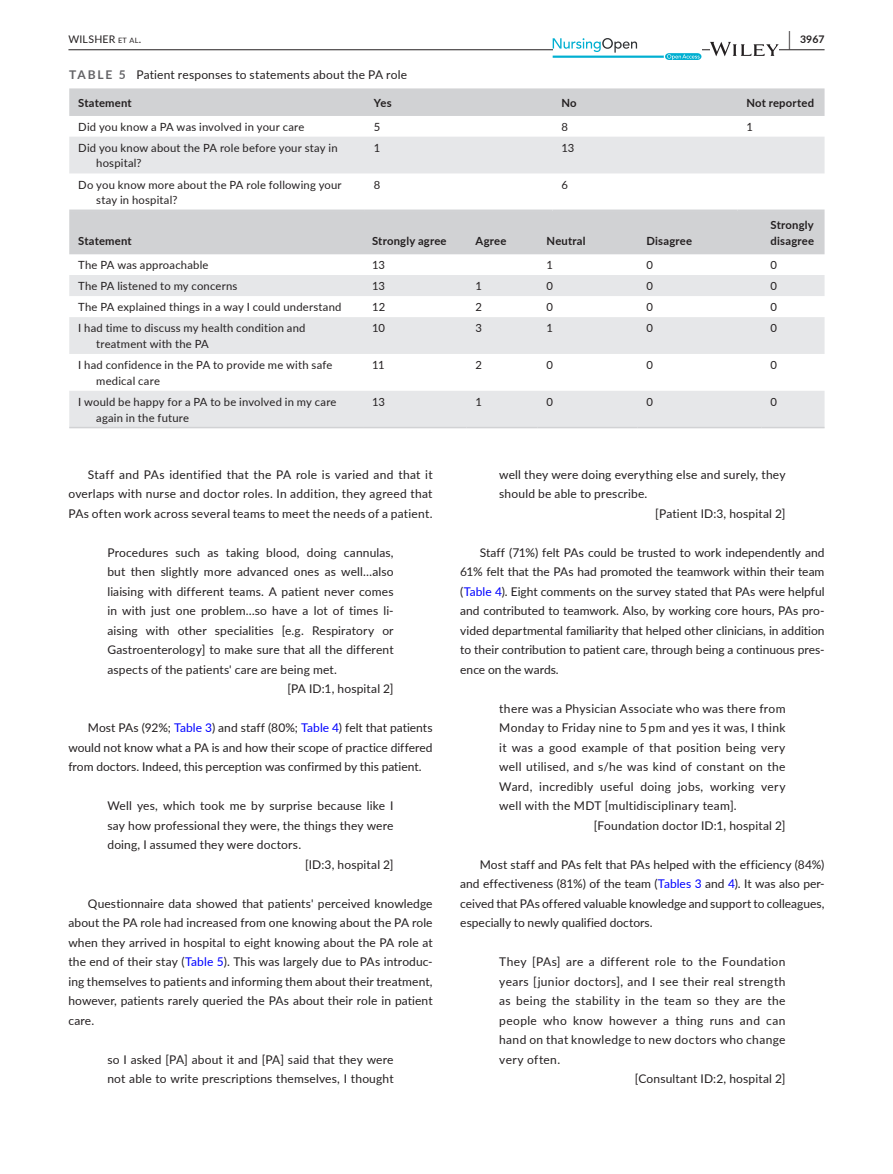
<style>
.page{position:relative;width:893px;height:1174px;background:#fff}
.page>*{position:absolute;margin:0;border:0;box-sizing:border-box;transform-origin:0 0}
.t1{font:12px/19.5px "Lato";letter-spacing:.015em;color:#231f20;text-align:justify}
.t2{font:11.25px/15.8px "Lato";letter-spacing:.015em;color:#231f20}
.t3{font:700 11.25px/15.8px "Lato";letter-spacing:.02em;color:#231f20}
.t4{font:10.5px "Lato";letter-spacing:.02em;color:#231f20}
.t5{font:700 10.5px "Lato";color:#231f20}
.s1{font-size:7.35px}
.s2{font-size:19.5px}
.s3{font-weight:700;color:#636366}
.s4{color:#00f}
</style>
<div class="page">
<hr style="left:68px;top:49px;width:756px;height:1px;background:#231f20">
<svg style="left:553px;top:38px;width:148px;height:22px"></svg>
<svg style="left:710px;top:42px;width:69px;height:14px"></svg>
<div style="left:69px;top:88px;width:755px;height:28px;background:#d1d2d4"></div>
<div style="left:69px;top:137px;width:755px;height:36px;background:#e6e7e9"></div>
<hr style="left:69px;top:209px;width:296px;height:2px;background:#d1d2d4">
<hr style="left:365px;top:209px;width:187px;height:2px;background:#d1d2d4">
<hr style="left:552px;top:209px;width:185px;height:2px;background:#d1d2d4">
<hr style="left:737px;top:209px;width:87px;height:2px;background:#d1d2d4">
<div style="left:69px;top:211px;width:755px;height:43px;background:#d1d2d4"></div>
<svg style="left:69px;top:275px;width:755px;height:152px;fill:#e6e7e9"></svg>
<hr style="left:69px;top:427px;width:294px;height:1px;background:#d1d2d4">
<hr style="left:363px;top:427px;width:104px;height:1px;background:#d1d2d4">
<hr style="left:467px;top:427px;width:70px;height:1px;background:#d1d2d4">
<hr style="left:537px;top:427px;width:100px;height:1px;background:#d1d2d4">
<hr style="left:637px;top:427px;width:125px;height:1px;background:#d1d2d4">
<hr style="left:762px;top:427px;width:62px;height:1px;background:#d1d2d4">
<p class="t4" style="left:68px;top:31px;width:74px">WILSHER <span class="s1">et al</span>.</p>
<p class="t5" style="left:789px;top:31px;width:37px"><span class="s2">|</span> 3967</p>
<p class="t1" style="left:69px;top:64px;width:339px"><span class="s3">TABLE 5</span> Patient responses to statements about the PA role</p>
<p class="t3" style="left:78px;top:94px;width:55px">Statement</p>
<p class="t3" style="left:374px;top:94px;width:19px">Yes</p>
<p class="t3" style="left:561px;top:94px;width:17px">No</p>
<p class="t3" style="left:746px;top:94px;width:69px">Not reported</p>
<p class="t2" style="left:78px;top:118px;width:228px">Did you know a PA was involved in your care</p>
<p class="t2" style="left:374px;top:118px;width:8px">5</p>
<p class="t2" style="left:561px;top:118px;width:8px">8</p>
<p class="t2" style="left:746px;top:118px;width:8px">1</p>
<p class="t2" style="left:96px;top:139px;width:243px;text-indent:-18px">Did you know about the PA role before your stay in hospital?</p>
<p class="t2" style="left:374px;top:139px;width:8px">1</p>
<p class="t2" style="left:561px;top:139px;width:14px">13</p>
<p class="t2" style="left:96px;top:176px;width:247px;text-indent:-18px">Do you know more about the PA role following your stay in hospital?</p>
<p class="t2" style="left:374px;top:176px;width:8px">8</p>
<p class="t2" style="left:561px;top:176px;width:8px">6</p>
<p class="t3" style="left:78px;top:233px;width:55px">Statement</p>
<p class="t3" style="left:372px;top:233px;width:76px">Strongly agree</p>
<p class="t3" style="left:476px;top:233px;width:32px">Agree</p>
<p class="t3" style="left:546px;top:233px;width:41px">Neutral</p>
<p class="t3" style="left:646px;top:233px;width:47px">Disagree</p>
<p class="t3" style="left:771px;top:217px;width:45px">Strongly disagree</p>
<p class="t2" style="left:78px;top:256px;width:132px">The PA was approachable</p>
<p class="t2" style="left:372px;top:256px;width:14px">13</p>
<p class="t2" style="left:546px;top:256px;width:8px">1</p>
<p class="t2" style="left:646px;top:256px;width:8px">0</p>
<p class="t2" style="left:771px;top:256px;width:8px">0</p>
<p class="t2" style="left:78px;top:278px;width:161px">The PA listened to my concerns</p>
<p class="t2" style="left:372px;top:278px;width:14px">13</p>
<p class="t2" style="left:476px;top:278px;width:8px">1</p>
<p class="t2" style="left:546px;top:278px;width:8px">0</p>
<p class="t2" style="left:646px;top:278px;width:8px">0</p>
<p class="t2" style="left:771px;top:278px;width:8px">0</p>
<p class="t2" style="left:78px;top:299px;width:265px">The PA explained things in a way I could understand</p>
<p class="t2" style="left:372px;top:299px;width:15px">12</p>
<p class="t2" style="left:476px;top:299px;width:8px">2</p>
<p class="t2" style="left:546px;top:299px;width:8px">0</p>
<p class="t2" style="left:646px;top:299px;width:8px">0</p>
<p class="t2" style="left:771px;top:299px;width:8px">0</p>
<p class="t2" style="left:96px;top:320px;width:211px;text-indent:-18px">I had time to discuss my health condition and treatment with the PA</p>
<p class="t2" style="left:372px;top:320px;width:14px">10</p>
<p class="t2" style="left:476px;top:320px;width:8px">3</p>
<p class="t2" style="left:546px;top:320px;width:8px">1</p>
<p class="t2" style="left:646px;top:320px;width:8px">0</p>
<p class="t2" style="left:771px;top:320px;width:8px">0</p>
<p class="t2" style="left:96px;top:356px;width:238px;text-indent:-18px">I had confidence in the PA to provide me with safe medical care</p>
<p class="t2" style="left:372px;top:356px;width:14px">11</p>
<p class="t2" style="left:476px;top:356px;width:8px">2</p>
<p class="t2" style="left:546px;top:356px;width:8px">0</p>
<p class="t2" style="left:646px;top:356px;width:8px">0</p>
<p class="t2" style="left:771px;top:356px;width:8px">0</p>
<p class="t2" style="left:96px;top:393px;width:242px;text-indent:-18px">I would be happy for a PA to be involved in my care again in the future</p>
<p class="t2" style="left:372px;top:393px;width:14px">13</p>
<p class="t2" style="left:476px;top:393px;width:8px">1</p>
<p class="t2" style="left:546px;top:393px;width:8px">0</p>
<p class="t2" style="left:646px;top:393px;width:8px">0</p>
<p class="t2" style="left:771px;top:393px;width:8px">0</p>
<p class="t1" style="left:68px;top:464px;width:366px;text-indent:20px">Staff and PAs identified that the PA role is varied and that it overlaps with nurse and doctor roles. In addition, they agreed that PAs often work across several teams to meet the needs of a patient.</p>
<p class="t1" style="left:107px;top:542px;width:288px">Procedures such as taking blood, doing cannulas,</p>
<p class="t1" style="left:107px;top:561px;width:288px">but then slightly more advanced ones as well…also</p>
<p class="t1" style="left:107px;top:581px;width:288px">liaising with different teams. A patient never comes</p>
<p class="t1" style="left:107px;top:600px;width:288px">in with just one problem…so have a lot of times li-</p>
<p class="t1" style="left:107px;top:620px;width:288px">aising with other specialities [e.g. Respiratory or</p>
<p class="t1" style="left:107px;top:639px;width:288px">Gastroenterology] to make sure that all the different</p>
<p class="t1" style="left:107px;top:659px;width:231px">aspects of the patients' care are being met.</p>
<p class="t1" style="left:287px;top:678px;width:108px">[PA ID:1, hospital 2]</p>
<p class="t1" style="left:68px;top:717px;width:366px;text-indent:19px">Most PAs (92%; <span class="s4">Table 3</span>) and staff (80%; <span class="s4">Table 4</span>) felt that patients would not know what a PA is and how their scope of practice differed from doctors. Indeed, this perception was confirmed by this patient.</p>
<p class="t1" style="left:107px;top:795px;width:288px">Well yes, which took me by surprise because like I</p>
<p class="t1" style="left:107px;top:815px;width:288px">say how professional they were, the things they were</p>
<p class="t1" style="left:107px;top:834px;width:195px">doing, I assumed they were doctors.</p>
<p class="t1" style="left:305px;top:854px;width:90px">[ID:3, hospital 2]</p>
<p class="t1" style="left:68px;top:893px;width:366px;text-indent:20px">Questionnaire data showed that patients' perceived knowledge about the PA role had increased from one knowing about the PA role when they arrived in hospital to eight knowing about the PA role at the end of their stay (<span class="s4">Table 5</span>). This was largely due to PAs introduc&shy;ing themselves to patients and informing them about their treatment, however, patients rarely queried the PAs about their role in patient care.</p>
<p class="t1" style="left:107px;top:1049px;width:288px">so I asked [PA] about it and [PA] said that they were not able to write prescriptions themselves, I thought</p>
<p class="t1" style="left:499px;top:464px;width:288px">well they were doing everything else and surely, they</p>
<p class="t1" style="left:499px;top:483px;width:150px">should be able to prescribe.</p>
<p class="t1" style="left:655px;top:503px;width:132px">[Patient ID:3, hospital 2]</p>
<p class="t1" style="left:460px;top:542px;width:366px;text-indent:20px">Staff (71%) felt PAs could be trusted to work independently and 61% felt that the PAs had promoted the teamwork within their team (<span class="s4">Table 4</span>). Eight comments on the survey stated that PAs were helpful and contributed to teamwork. Also, by working core hours, PAs pro&shy;vided departmental familiarity that helped other clinicians, in addition to their contribution to patient care, through being a continuous pres&shy;ence on the wards.</p>
<p class="t1" style="left:499px;top:698px;width:288px">there was a Physician Associate who was there from</p>
<p class="t1" style="left:499px;top:717px;width:288px">Monday to Friday nine to 5 pm and yes it was, I think</p>
<p class="t1" style="left:499px;top:737px;width:288px">it was a good example of that position being very</p>
<p class="t1" style="left:499px;top:756px;width:288px">well utilised, and s/he was kind of constant on the</p>
<p class="t1" style="left:499px;top:776px;width:288px">Ward, incredibly useful doing jobs, working very</p>
<p class="t1" style="left:499px;top:795px;width:239px">well with the MDT [multidisciplinary team].</p>
<p class="t1" style="left:594px;top:815px;width:193px">[Foundation doctor ID:1, hospital 2]</p>
<p class="t1" style="left:460px;top:854px;width:366px;text-indent:20px">Most staff and PAs felt that PAs helped with the efficiency (84%) and effectiveness (81%) of the team (<span class="s4">Tables 3</span> and <span class="s4">4</span>). It was also per&shy;ceived that PAs offered valuable knowledge and support to colleagues, especially to newly qualified doctors.</p>
<p class="t1" style="left:499px;top:951px;width:288px">They [PAs] are a different role to the Foundation</p>
<p class="t1" style="left:499px;top:971px;width:288px">years [junior doctors], and I see their real strength</p>
<p class="t1" style="left:499px;top:990px;width:288px">as being the stability in the team so they are the</p>
<p class="t1" style="left:499px;top:1010px;width:288px">people who know however a thing runs and can</p>
<p class="t1" style="left:499px;top:1029px;width:288px">hand on that knowledge to new doctors who change</p>
<p class="t1" style="left:499px;top:1049px;width:62px">very often.</p>
<p class="t1" style="left:635px;top:1068px;width:152px">[Consultant ID:2, hospital 2]</p>
</div>
